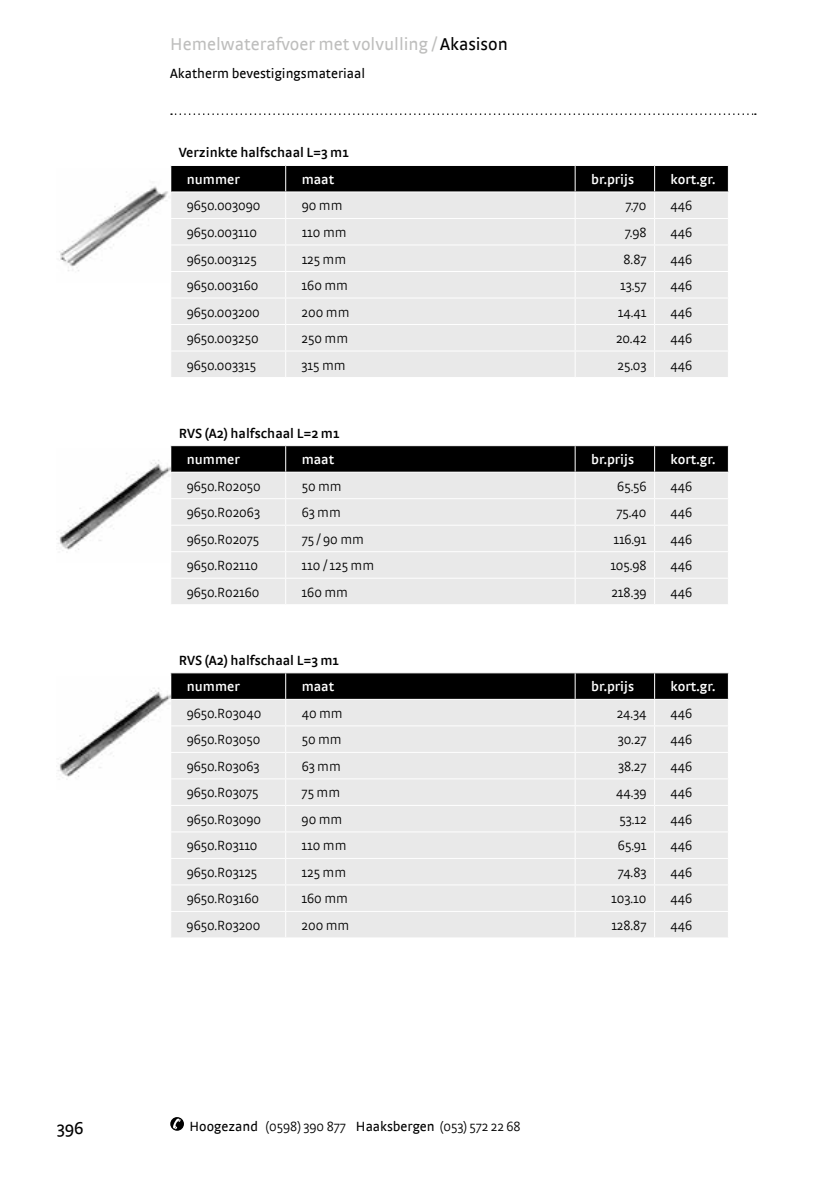
<style>
.page{position:relative;width:840px;height:1191px;background:#fff}
.page>*{position:absolute;margin:0;border:0;box-sizing:border-box;transform-origin:0 0}
.t1{font:18px "Strada";color:#bebebd}
.t2{font:18px "Strada";color:#000}
.t3{font:300 14px "Strada";color:#000}
.t4{font:600 14px "Strada";color:#fff}
.t5{font:600 14px "Strada";color:#000}
.t6{font:14px "Strada";color:#000}
.s1{color:#000}
.s2{font-weight:400}
</style>
<div class="page">
<svg style="left:171px;top:113px;width:584px;height:2px"></svg>
<svg style="left:170px;top:1117px;width:14px;height:13px"></svg>
<svg style="left:173px;top:1118px;width:7px;height:11px"></svg>
<svg style="left:170px;top:165px;width:558px;height:212px;background:#cecece"></svg>
<hr style="left:654px;top:191px;width:74px;height:1px;background:#fff">
<img style="left:59px;top:186px;width:109px;height:85px">
<svg style="left:170px;top:446px;width:558px;height:158px;background:#c4c4c4"></svg>
<hr style="left:654px;top:472px;width:74px;height:1px;background:#fff">
<img style="left:57px;top:460px;width:113px;height:91px">
<svg style="left:170px;top:673px;width:558px;height:264px;background:#d3d3d3"></svg>
<hr style="left:654px;top:699px;width:74px;height:1px;background:#fff">
<img style="left:57px;top:687px;width:113px;height:93px">
<p class="t1" style="left:170px;top:33px;width:339px">Hemelwaterafvoer met volvulling / <span class="s1">Akasison</span></p>
<p class="t6" style="left:170px;top:65px;width:196px">Akatherm bevestigingsmateriaal</p>
<p class="t5" style="left:179px;top:145px;width:171px">Verzinkte halfschaal L=3 m1</p>
<p class="t4" style="left:187px;top:171px;width:55px">nummer</p>
<p class="t4" style="left:301px;top:171px;width:34px">maat</p>
<p class="t4" style="left:591px;top:171px;width:44px">br.prijs</p>
<p class="t4" style="left:670px;top:171px;width:46px">kort.gr.</p>
<p class="t3" style="left:187px;top:198px;width:75px">9650.003090</p>
<p class="t3" style="left:301px;top:198px;width:42px">90 mm</p>
<p class="t3" style="left:625px;top:198px;width:23px">7.70</p>
<p class="t3" style="left:670px;top:198px;width:23px">446</p>
<p class="t3" style="left:187px;top:224px;width:72px">9650.003110</p>
<p class="t3" style="left:301px;top:224px;width:46px">110 mm</p>
<p class="t3" style="left:624px;top:224px;width:23px">7.98</p>
<p class="t3" style="left:670px;top:224px;width:23px">446</p>
<p class="t3" style="left:187px;top:251px;width:71px">9650.003125</p>
<p class="t3" style="left:301px;top:251px;width:46px">125 mm</p>
<p class="t3" style="left:623px;top:251px;width:25px">8.87</p>
<p class="t3" style="left:670px;top:251px;width:23px">446</p>
<p class="t3" style="left:187px;top:277px;width:73px">9650.003160</p>
<p class="t3" style="left:301px;top:277px;width:48px">160 mm</p>
<p class="t3" style="left:619px;top:277px;width:28px">13.57</p>
<p class="t3" style="left:670px;top:277px;width:23px">446</p>
<p class="t3" style="left:187px;top:304px;width:75px">9650.003200</p>
<p class="t3" style="left:301px;top:304px;width:49px">200 mm</p>
<p class="t3" style="left:617px;top:304px;width:30px">14.41</p>
<p class="t3" style="left:670px;top:304px;width:23px">446</p>
<p class="t3" style="left:186px;top:330px;width:73px">9650.003250</p>
<p class="t3" style="left:301px;top:330px;width:48px">250 mm</p>
<p class="t3" style="left:615px;top:330px;width:32px">20.42</p>
<p class="t3" style="left:670px;top:330px;width:23px">446</p>
<p class="t3" style="left:186px;top:357px;width:71px">9650.003315</p>
<p class="t3" style="left:301px;top:357px;width:46px">315 mm</p>
<p class="t3" style="left:617px;top:357px;width:30px">25.03</p>
<p class="t3" style="left:670px;top:357px;width:23px">446</p>
<p class="t5" style="left:179px;top:425px;width:162px">RVS (A2) halfschaal L=2 m1</p>
<p class="t4" style="left:187px;top:451px;width:55px">nummer</p>
<p class="t4" style="left:301px;top:451px;width:34px">maat</p>
<p class="t4" style="left:591px;top:451px;width:44px">br.prijs</p>
<p class="t4" style="left:670px;top:451px;width:46px">kort.gr.</p>
<p class="t3" style="left:187px;top:478px;width:76px">9650.R02050</p>
<p class="t3" style="left:301px;top:478px;width:42px">50 mm</p>
<p class="t3" style="left:617px;top:478px;width:31px">65.56</p>
<p class="t3" style="left:670px;top:478px;width:23px">446</p>
<p class="t3" style="left:187px;top:505px;width:75px">9650.R02063</p>
<p class="t3" style="left:301px;top:505px;width:41px">63 mm</p>
<p class="t3" style="left:616px;top:505px;width:31px">75.40</p>
<p class="t3" style="left:670px;top:505px;width:23px">446</p>
<p class="t3" style="left:187px;top:531px;width:74px">9650.R02075</p>
<p class="t3" style="left:301px;top:531px;width:64px">75 / 90 mm</p>
<p class="t3" style="left:613px;top:531px;width:35px">116.91</p>
<p class="t3" style="left:670px;top:531px;width:23px">446</p>
<p class="t3" style="left:187px;top:558px;width:73px">9650.R02110</p>
<p class="t3" style="left:301px;top:558px;width:74px">110 / 125 mm</p>
<p class="t3" style="left:610px;top:558px;width:38px">105.98</p>
<p class="t3" style="left:670px;top:558px;width:23px">446</p>
<p class="t3" style="left:187px;top:584px;width:74px">9650.R02160</p>
<p class="t3" style="left:301px;top:584px;width:48px">160 mm</p>
<p class="t3" style="left:611px;top:584px;width:36px">218.39</p>
<p class="t3" style="left:670px;top:584px;width:23px">446</p>
<p class="t5" style="left:179px;top:652px;width:161px">RVS (A2) halfschaal L=3 m1</p>
<p class="t4" style="left:187px;top:678px;width:55px">nummer</p>
<p class="t4" style="left:301px;top:678px;width:34px">maat</p>
<p class="t4" style="left:591px;top:678px;width:44px">br.prijs</p>
<p class="t4" style="left:670px;top:678px;width:46px">kort.gr.</p>
<p class="t3" style="left:187px;top:705px;width:76px">9650.R03040</p>
<p class="t3" style="left:301px;top:705px;width:42px">40 mm</p>
<p class="t3" style="left:616px;top:705px;width:31px">24.34</p>
<p class="t3" style="left:670px;top:705px;width:23px">446</p>
<p class="t3" style="left:187px;top:732px;width:75px">9650.R03050</p>
<p class="t3" style="left:301px;top:732px;width:42px">50 mm</p>
<p class="t3" style="left:617px;top:732px;width:30px">30.27</p>
<p class="t3" style="left:670px;top:732px;width:23px">446</p>
<p class="t3" style="left:187px;top:758px;width:74px">9650.R03063</p>
<p class="t3" style="left:301px;top:758px;width:41px">63 mm</p>
<p class="t3" style="left:617px;top:758px;width:30px">38.27</p>
<p class="t3" style="left:670px;top:758px;width:23px">446</p>
<p class="t3" style="left:187px;top:785px;width:73px">9650.R03075</p>
<p class="t3" style="left:301px;top:785px;width:40px">75 mm</p>
<p class="t3" style="left:615px;top:785px;width:32px">44.39</p>
<p class="t3" style="left:670px;top:785px;width:23px">446</p>
<p class="t3" style="left:187px;top:811px;width:76px">9650.R03090</p>
<p class="t3" style="left:301px;top:811px;width:42px">90 mm</p>
<p class="t3" style="left:619px;top:811px;width:29px">53.12</p>
<p class="t3" style="left:670px;top:811px;width:23px">446</p>
<p class="t3" style="left:186px;top:838px;width:72px">9650.R03110</p>
<p class="t3" style="left:301px;top:838px;width:46px">110 mm</p>
<p class="t3" style="left:617px;top:838px;width:30px">65.91</p>
<p class="t3" style="left:670px;top:838px;width:23px">446</p>
<p class="t3" style="left:186px;top:864px;width:72px">9650.R03125</p>
<p class="t3" style="left:301px;top:864px;width:46px">125 mm</p>
<p class="t3" style="left:617px;top:864px;width:30px">74.83</p>
<p class="t3" style="left:670px;top:864px;width:23px">446</p>
<p class="t3" style="left:186px;top:891px;width:74px">9650.R03160</p>
<p class="t3" style="left:301px;top:891px;width:48px">160 mm</p>
<p class="t3" style="left:611px;top:891px;width:37px">103.10</p>
<p class="t3" style="left:670px;top:891px;width:23px">446</p>
<p class="t3" style="left:186px;top:917px;width:75px">9650.R03200</p>
<p class="t3" style="left:301px;top:917px;width:49px">200 mm</p>
<p class="t3" style="left:611px;top:917px;width:37px">128.87</p>
<p class="t3" style="left:670px;top:917px;width:23px">446</p>
<p class="t2" style="left:57px;top:1118px;width:28px">396</p>
<p class="t3" style="left:189px;top:1118px;width:332px"><span class="s2">Hoogezand</span> (0598) 390 877 <span class="s2">Haaksbergen</span> (053) 572 22 68</p>
</div>
